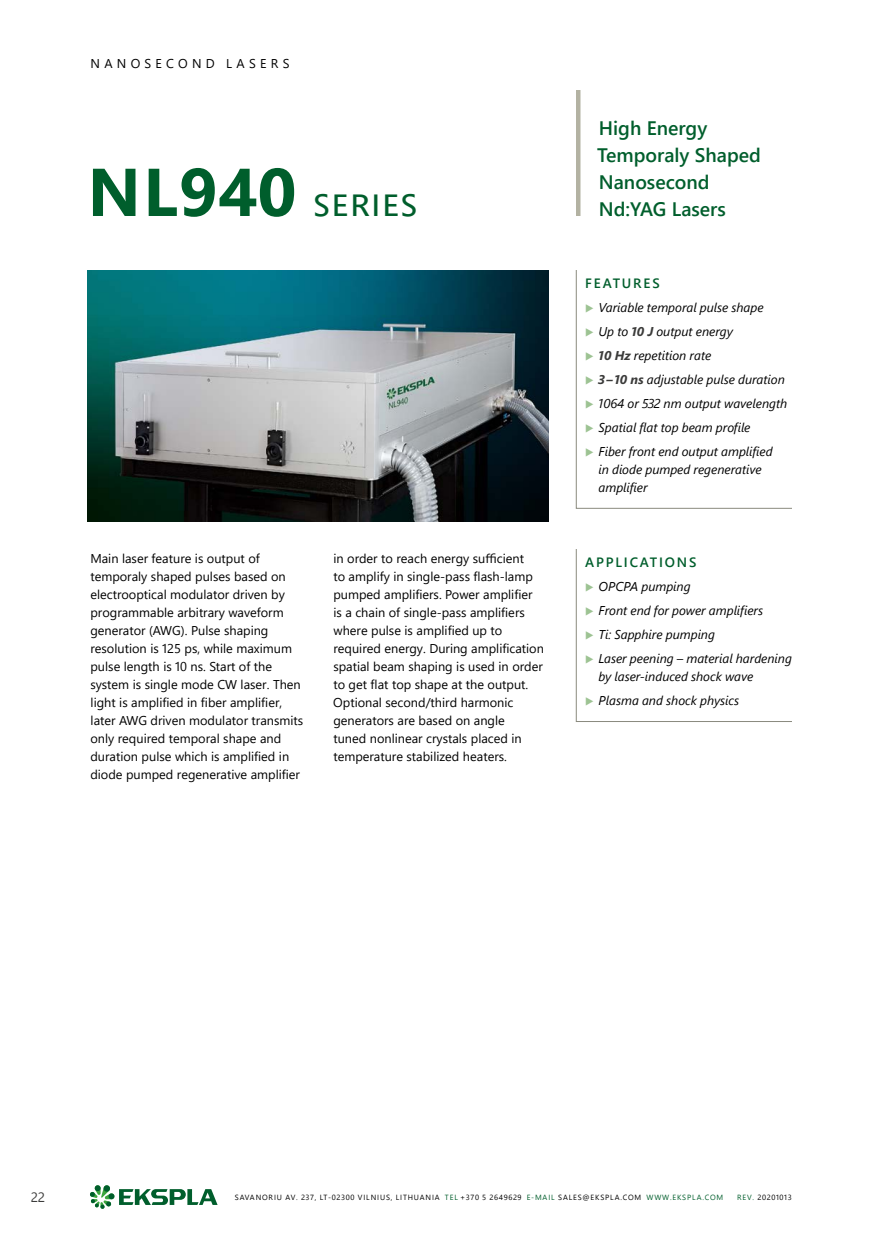
<style>
.page{position:relative;width:891px;height:1260px;background:#fff}
.page>*{position:absolute;margin:0;border:0;box-sizing:border-box;transform-origin:0 0}
.t1{font:40.5px "Segoe UI";color:#005e2c}
.t2{font:600 19.5px/27px "Segoe UI";color:#005e2c}
.t3{font:600 13.5px "Segoe UI";letter-spacing:.135em;color:#005e2c}
.t4{font:13.5px "Segoe UI";color:#3b3b3a}
.t5{font:12.75px/18px "Segoe UI";color:#000}
.t6{font:italic 12.75px/24px "Segoe UI";color:#000}
.t7{font:12.75px "Segoe UI";letter-spacing:.335em;color:#000}
.t8{font:7.5px "Segoe UI";letter-spacing:.115em;color:#000}
.t9{font:7.5px "Segoe UI";letter-spacing:.08em;color:#000}
.s1{font-weight:700;font-size:67.5px}
.s2{color:#9dc393}
.s3{font-weight:700;color:#3b3b3a}
.s4{color:#005e2c}
</style>
<div class="page">
<svg style="left:90px;top:1185px;width:128px;height:24px"></svg>
<img style="left:88px;top:271px;width:461px;height:250px">
<hr style="left:576px;top:90px;width:4px;height:126px;background:#b3b2a2">
<svg style="left:576px;top:270px;width:216px;height:239px"></svg>
<svg style="left:576px;top:549px;width:216px;height:173px"></svg>
<p class="t7" style="left:91px;top:51px;width:201px">NANOSECOND LASERS</p>
<h1 class="t1" style="left:88px;top:163px;width:331px"><span class="s1">NL940</span> series</h1>
<p class="t5" style="left:90px;top:548px;width:214px">Main laser feature is output of temporaly shaped pulses based on electrooptical modulator driven by programmable arbitrary waveform generator (AWG). Pulse shaping resolution is 125 ps, while maximum pulse length is 10 ns. Start of the system is single mode CW laser. Then light is amplified in fiber amplifier, later AWG driven modulator transmits only required temporal shape and duration pulse which is amplified in diode pumped regenerative amplifier</p>
<p class="t5" style="left:333px;top:548px;width:212px">in order to reach energy sufficient<br>to amplify in single-pass flash-lamp pumped amplifiers. Power amplifier is a chain of single-pass amplifiers where pulse is amplified up to required energy. During amplification spatial beam shaping is used in order to get flat top shape at the output.<br>Optional second/third harmonic generators are based on angle<br>tuned nonlinear crystals placed in temperature stabilized heaters.</p>
<h2 class="t2" style="left:597px;top:113px;width:165px">High Energy<br>Temporaly Shaped<br>Nanosecond<br>Nd:YAG Lasers</h2>
<p class="t3" style="left:585px;top:270px;width:76px">FEATURES</p>
<p class="t6" style="left:585px;top:293px;width:204px"><span class="s2">▶</span> Variable temporal pulse shape<br><span class="s2">▶</span> Up to <span class="s3">10 J</span> output energy<br><span class="s2">▶</span> <span class="s3">10 Hz</span> repetition rate<br><span class="s2">▶</span> <span class="s3">3–10 ns</span> adjustable pulse duration <span class="s2">▶</span> 1064 or 532 nm output wavelength <span class="s2">▶</span> Spatial flat top beam profile<br><span class="s2">▶</span> Fiber front end output amplified</p>
<p class="t6" style="left:598px;top:458px;width:165px;line-height:18px">in diode pumped regenerative amplifier</p>
<p class="t3" style="left:585px;top:549px;width:113px">APPLICATIONS</p>
<p class="t6" style="left:585px;top:572px;width:209px"><span class="s2">▶</span> OPCPA pumping<br><span class="s2">▶</span> Front end for power amplifiers<br><span class="s2">▶</span> Ti: Sapphire pumping<br><span class="s2">▶</span> Laser peening – material hardening</p>
<p class="t6" style="left:585px;top:662px;width:170px;text-indent:13px">by laser-induced shock wave <span class="s2">▶</span> Plasma and shock physics</p>
<p class="t4" style="left:31px;top:1184px;width:16px">22</p>
<p class="t8" style="left:235px;top:1190px;width:490px">SAVANORIU AV. 237, LT-02300 VILNIUS, LITHUANIA <span class="s4">TEL</span> +370 5 2649629 <span class="s4">E-MAIL</span> SALES@EKSPLA.COM <span class="s4">WWW.EKSPLA.COM</span></p>
<p class="t9" style="left:737px;top:1190px;width:56px"><span class="s4">REV.</span> 20201013</p>
</div>
